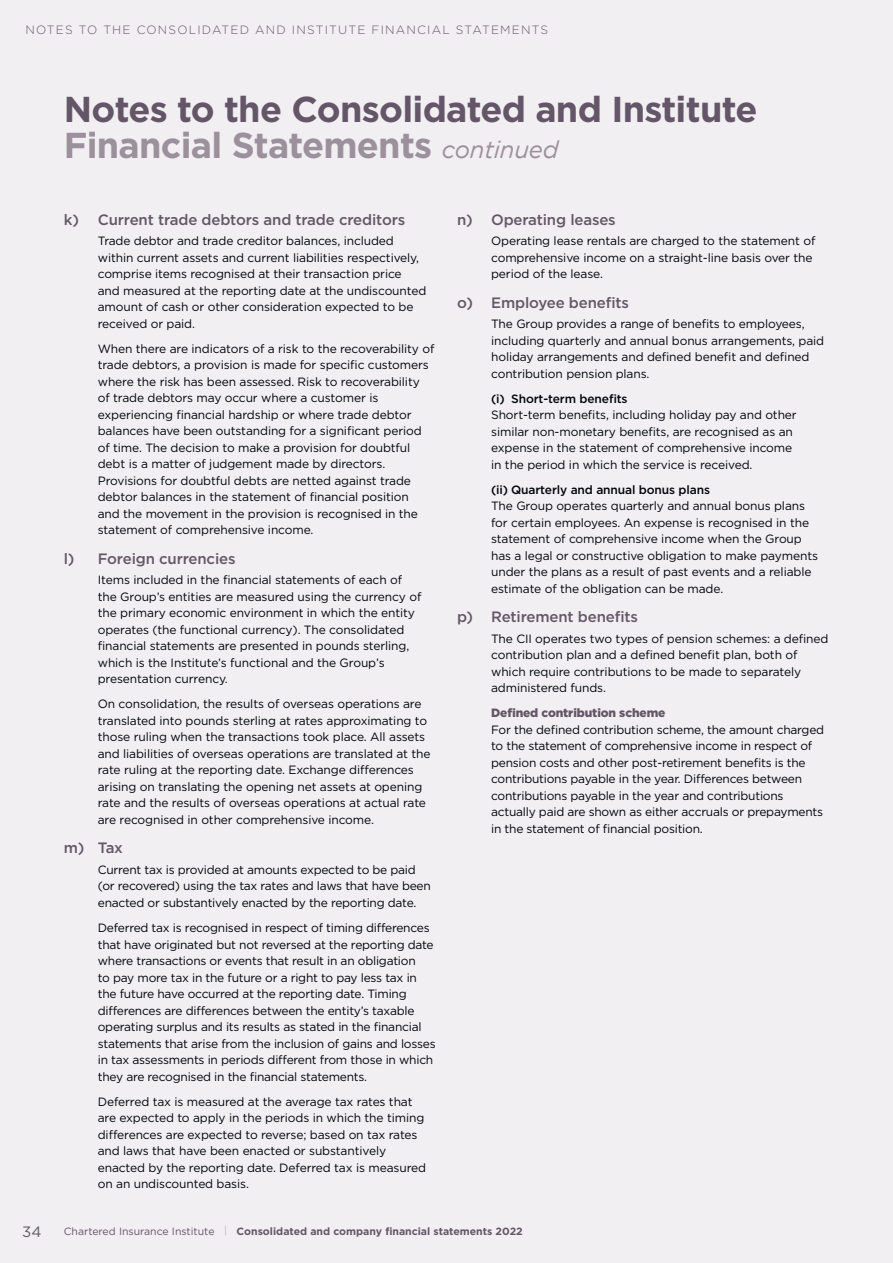
<style>
.page{position:relative;width:893px;height:1263px;background:#f1eff1}
.page>*{position:absolute;margin:0;border:0;box-sizing:border-box;transform-origin:0 0}
.t1{font:700 36px/36px "Gotham";letter-spacing:-.02em;color:#645668}
.t2{font:500 15px "Gotham";letter-spacing:-.01em;color:#645668}
.t3{font:15px "Gotham";color:#645668}
.t4{font:12px/16.5px "Gotham";letter-spacing:-.01em;color:#000408}
.t5{font:500 12px "Gotham";letter-spacing:-.01em;color:#000408}
.t6{font:300 12px "Gotham";letter-spacing:.1em;color:#645668}
.t7{font:900 12px "Gotham";letter-spacing:-.01em;color:#645668}
.t8{font:700 10.5px "Gotham";color:#645668}
.s1{color:#9b909c}
.s2{font-weight:400;font-style:italic;font-size:24px;color:#9b909c}
.s3{font-weight:400}
.s4{font-weight:300;color:#aaa0ab}
</style>
<div class="page">
<p class="t6" style="left:26px;top:22px;width:524px">NOTES TO THE CONSOLIDATED AND INSTITUTE FINANCIAL STATEMENTS</p>
<h1 class="t1" style="left:64px;top:91px;width:695px">Notes to the Consolidated and Institute<br><span class="s1">Financial Statements</span> <span class="s2">continued</span></h1>
<p class="t2" style="left:64px;top:209px;width:343px">k) Current trade debtors and trade creditors</p>
<p class="t4" style="left:98px;top:233px;width:330px">Trade debtor and trade creditor balances, included within current assets and current liabilities respectively, comprise items recognised at their transaction price and measured at the reporting date at the undiscounted amount of cash or other consideration expected to be received or paid.</p>
<p class="t4" style="left:98px;top:340px;width:338px">When there are indicators of a risk to the recoverability of trade debtors, a provision is made for specific customers where the risk has been assessed. Risk to recoverability of trade debtors may occur where a customer is experiencing financial hardship or where trade debtor balances have been outstanding for a significant period of time. The decision to make a provision for doubtful debt is a matter of judgement made by directors.<br>Provisions for doubtful debts are netted against trade debtor balances in the statement of financial position<br>and the movement in the provision is recognised in the statement of comprehensive income.</p>
<p class="t2" style="left:64px;top:548px;width:173px">l) Foreign currencies</p>
<p class="t4" style="left:98px;top:572px;width:325px">Items included in the financial statements of each of the Group’s entities are measured using the currency of the primary economic environment in which the entity operates (the functional currency). The consolidated financial statements are presented in pounds sterling, which is the Institute’s functional and the Group’s presentation currency.</p>
<p class="t4" style="left:98px;top:696px;width:334px">On consolidation, the results of overseas operations are translated into pounds sterling at rates approximating to those ruling when the transactions took place. All assets and liabilities of overseas operations are translated at the rate ruling at the reporting date. Exchange differences arising on translating the opening net assets at opening rate and the results of overseas operations at actual rate are recognised in other comprehensive income.</p>
<p class="t2" style="left:64px;top:838px;width:61px">m) Tax</p>
<p class="t4" style="left:98px;top:861px;width:335px">Current tax is provided at amounts expected to be paid (or recovered) using the tax rates and laws that have been enacted or substantively enacted by the reporting date.</p>
<p class="t4" style="left:98px;top:919px;width:339px">Deferred tax is recognised in respect of timing differences that have originated but not reversed at the reporting date where transactions or events that result in an obligation<br>to pay more tax in the future or a right to pay less tax in the future have occurred at the reporting date. Timing differences are differences between the entity’s taxable operating surplus and its results as stated in the financial statements that arise from the inclusion of gains and losses in tax assessments in periods different from those in which they are recognised in the financial statements.</p>
<p class="t4" style="left:98px;top:1093px;width:330px">Deferred tax is measured at the average tax rates that are expected to apply in the periods in which the timing differences are expected to reverse; based on tax rates and laws that have been enacted or substantively enacted by the reporting date. Deferred tax is measured on an undiscounted basis.</p>
<p class="t2" style="left:457px;top:209px;width:160px">n) Operating leases</p>
<p class="t4" style="left:491px;top:233px;width:326px">Operating lease rentals are charged to the statement of comprehensive income on a straight-line basis over the period of the lease.</p>
<p class="t2" style="left:457px;top:292px;width:173px">o) Employee benefits</p>
<p class="t4" style="left:491px;top:316px;width:335px">The Group provides a range of benefits to employees, including quarterly and annual bonus arrangements, paid holiday arrangements and defined benefit and defined contribution pension plans.</p>
<p class="t5" style="left:491px;top:391px;width:138px">(i) Short-term benefits</p>
<p class="t4" style="left:491px;top:407px;width:307px">Short-term benefits, including holiday pay and other similar non-monetary benefits, are recognised as an expense in the statement of comprehensive income in the period in which the service is received.</p>
<p class="t5" style="left:491px;top:482px;width:220px">(ii) Quarterly and annual bonus plans</p>
<p class="t4" style="left:491px;top:498px;width:328px">The Group operates quarterly and annual bonus plans for certain employees. An expense is recognised in the statement of comprehensive income when the Group has a legal or constructive obligation to make payments under the plans as a result of past events and a reliable estimate of the obligation can be made.</p>
<p class="t2" style="left:457px;top:607px;width:182px">p) Retirement benefits</p>
<p class="t4" style="left:491px;top:630px;width:339px">The CII operates two types of pension schemes: a defined contribution plan and a defined benefit plan, both of which require contributions to be made to separately administered funds.</p>
<p class="t7" style="left:491px;top:705px;width:176px">Defined contribution scheme</p>
<p class="t4" style="left:491px;top:721px;width:335px">For the defined contribution scheme, the amount charged to the statement of comprehensive income in respect of pension costs and other post-retirement benefits is the contributions payable in the year. Differences between contributions payable in the year and contributions actually paid are shown as either accruals or prepayments in the statement of financial position.</p>
<p class="t3" style="left:22px;top:1222px;width:21px">34</p>
<p class="t8" style="left:64px;top:1224px;width:460px"><span class="s3">Chartered Insurance Institute</span> <span class="s4">|</span> Consolidated and company financial statements 2022</p>
</div>
